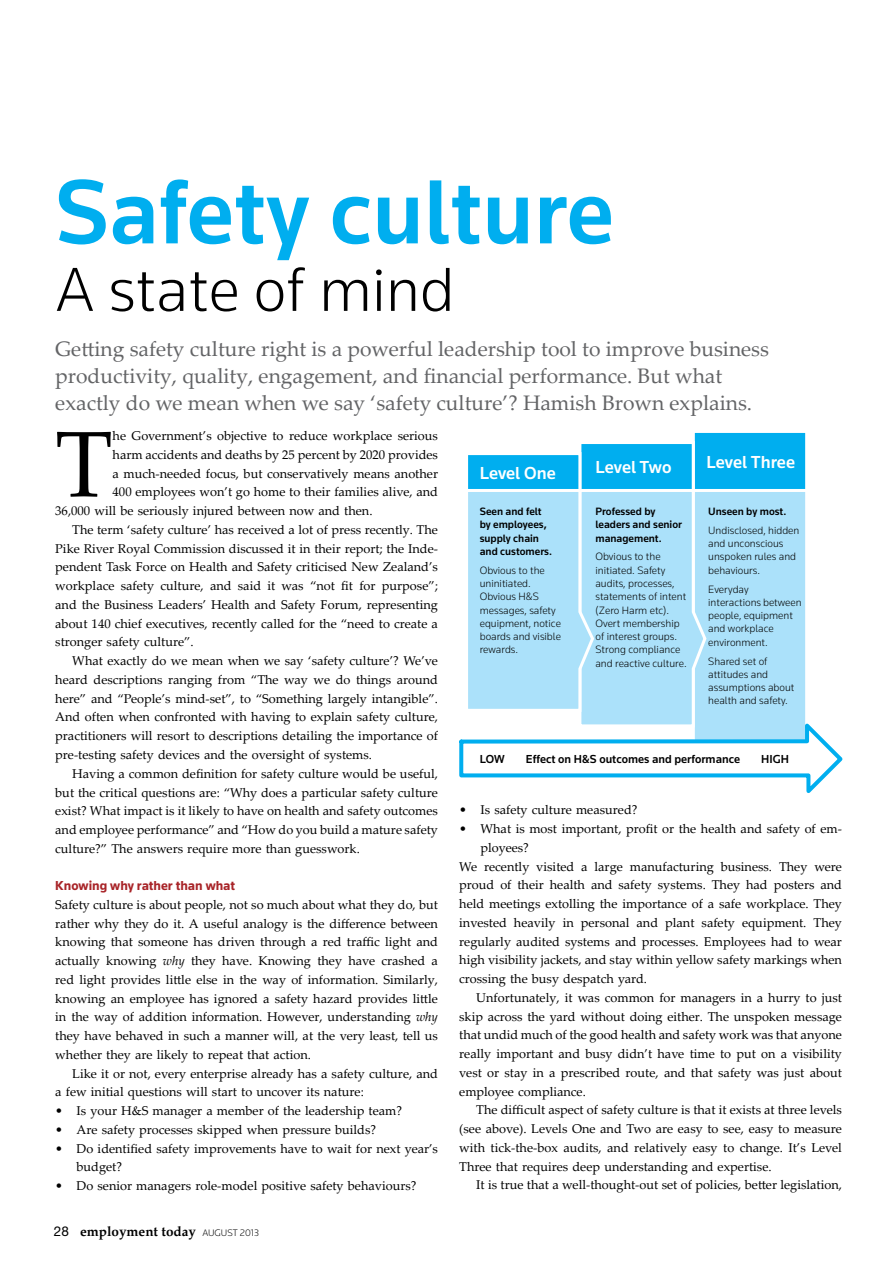
<style>
.page{position:relative;width:893px;height:1263px;background:#fff}
.page>*{position:absolute;margin:0;border:0;box-sizing:border-box;transform-origin:0 0}
.t1{font:500 94.5px "Knowledge";color:#00aeef}
.t2{font:93.6px "Palatino Linotype";color:#000}
.t3{font:300 64.5px "Knowledge";color:#000}
.t4{font:21px/27px "Palatino Linotype";color:#636466}
.t5{font:500 18px "Knowledge";color:#fff}
.t6{font:700 13.5px "Palatino";color:#000}
.t7{font:700 13.5px "Knowledge";color:#a82428}
.t8{font:12.75px/18.8px "Palatino Linotype";color:#000}
.t9{font:500 12px "Knowledge";color:#000}
.t10{font:300 11.1px/13.2px "Knowledge";color:#000}
.t11{font:500 11.1px/13.2px "Knowledge";color:#000}
.s1{font-style:italic}
.s2{font-family:"Helvetica Neue";font-weight:400}
.s3{font-family:"Knowledge";font-weight:300;font-size:9.75px}
</style>
<div class="page">
<div style="left:692px;top:430px;width:116px;height:62px;background:#00aeef;border:3px solid #fff"></div>
<div style="left:578px;top:441px;width:117px;height:51px;background:#00aeef;border:3px solid #fff"></div>
<div style="left:465px;top:452px;width:116px;height:40px;background:#00aeef;border:3px solid #fff"></div>
<svg style="left:459px;top:487px;width:384px;height:306px"></svg>
<h1 class="t1" style="left:55px;top:154px;width:560px">Safety culture</h1>
<h3 class="t3" style="left:55px;top:250px;width:401px">A state of mind</h3>
<h3 class="t4" style="left:55px;top:334px;width:715px">Getting safety culture right is a powerful leadership tool to improve business productivity, quality, engagement, and financial performance. But what exactly do we mean when we say ‘safety culture’? Hamish Brown explains.</h3>
<h2 class="t2" style="left:55px;top:398px;width:59px">T</h2>
<p class="t8" style="left:113px;top:426px;width:327px">he Government’s objective to reduce workplace serious</p>
<p class="t8" style="left:113px;top:445px;width:327px">harm accidents and deaths by 25 percent by 2020 provides</p>
<p class="t8" style="left:113px;top:463px;width:327px">a much-needed focus, but conservatively means another</p>
<p class="t8" style="left:113px;top:482px;width:327px">400 employees won’t go home to their families alive, and</p>
<p class="t8" style="left:55px;top:501px;width:319px">36,000 will be seriously injured between now and then.</p>
<p class="t8" style="left:72px;top:520px;width:367px">The term ‘safety culture’ has received a lot of press recently. The</p>
<p class="t8" style="left:55px;top:538px;width:384px">Pike River Royal Commission discussed it in their report; the Inde-</p>
<p class="t8" style="left:55px;top:557px;width:384px">pendent Task Force on Health and Safety criticised New Zealand’s</p>
<p class="t8" style="left:55px;top:576px;width:384px">workplace safety culture, and said it was “not fit for purpose”;</p>
<p class="t8" style="left:55px;top:595px;width:384px">and the Business Leaders’ Health and Safety Forum, representing</p>
<p class="t8" style="left:55px;top:613px;width:384px">about 140 chief executives, recently called for the “need to create a</p>
<p class="t8" style="left:55px;top:632px;width:140px">stronger safety culture”.</p>
<p class="t8" style="left:72px;top:651px;width:367px">What exactly do we mean when we say ‘safety culture’? We’ve</p>
<p class="t8" style="left:55px;top:670px;width:384px">heard descriptions ranging from “The way we do things around</p>
<p class="t8" style="left:55px;top:688px;width:384px">here” and “People’s mind-set”, to “Something largely intangible”.</p>
<p class="t8" style="left:55px;top:707px;width:384px">And often when confronted with having to explain safety culture,</p>
<p class="t8" style="left:55px;top:726px;width:384px">practitioners will resort to descriptions detailing the importance of</p>
<p class="t8" style="left:55px;top:745px;width:318px">pre-testing safety devices and the oversight of systems.</p>
<p class="t8" style="left:72px;top:763px;width:367px">Having a common definition for safety culture would be useful,</p>
<p class="t8" style="left:55px;top:782px;width:384px">but the critical questions are: “Why does a particular safety culture</p>
<p class="t8" style="left:55px;top:801px;width:384px">exist? What impact is it likely to have on health and safety outcomes</p>
<p class="t8" style="left:55px;top:820px;width:384px">and employee performance” and “How do you build a mature safety</p>
<p class="t8" style="left:55px;top:838px;width:306px">culture?” The answers require more than guesswork.</p>
<p class="t7" style="left:55px;top:877px;width:181px">Knowing why rather than what</p>
<p class="t8" style="left:55px;top:895px;width:384px;text-align:justify">Safety culture is about people, not so much about what they do, but rather why they do it. A useful analogy is the difference between knowing that someone has driven through a red traffic light and actually knowing <span class="s1">why</span> they have. Knowing they have crashed a red light provides little else in the way of information. Similarly, knowing an employee has ignored a safety hazard provides little in the way of addition information. However, understanding <span class="s1">why </span>they have behaved in such a manner will, at the very least, tell us whether they are likely to repeat that action.</p>
<p class="t8" style="left:55px;top:1063px;width:384px;text-indent:17px">Like it or not, every enterprise already has a safety culture, and a few initial questions will start to uncover its nature:</p>
<p class="t8" style="left:55px;top:1101px;width:348px">• Is your H&amp;S manager a member of the leadership team?</p>
<p class="t8" style="left:55px;top:1120px;width:322px">• Are safety processes skipped when pressure builds?</p>
<p class="t8" style="left:77px;top:1138px;width:363px;text-indent:-21px">• Do identified safety improvements have to wait for next year’s budget?</p>
<p class="t8" style="left:55px;top:1176px;width:363px">• Do senior managers role-model positive safety behaviours?</p>
<p class="t6" style="left:54px;top:1223px;width:207px"><span class="s2">28</span> employment today <span class="s3">august 2013</span></p>
<h3 class="t5" style="left:480px;top:462px;width:78px">Level One</h3>
<h3 class="t5" style="left:595px;top:456px;width:78px">Level Two</h3>
<h3 class="t5" style="left:707px;top:451px;width:90px">Level Three</h3>
<p class="t11" style="left:480px;top:504px;width:74px">Seen and felt by employees, supply chain and customers.</p>
<p class="t10" style="left:480px;top:563px;width:83px">Obvious to the uninitiated.<br>Obvious H&amp;S messages, safety equipment, notice boards and visible rewards.</p>
<p class="t11" style="left:595px;top:504px;width:88px">Professed by leaders and senior management.</p>
<p class="t10" style="left:595px;top:550px;width:93px">Obvious to the initiated. Safety audits, processes, statements of intent (Zero Harm etc).<br>Overt membership of interest groups.<br>Strong compliance and reactive culture.</p>
<p class="t11" style="left:708px;top:504px;width:80px">Unseen by most.</p>
<p class="t10" style="left:708px;top:523px;width:93px">U ndisclosed, hidden and unconscious unspoken rules and behaviours.</p>
<p class="t10" style="left:708px;top:582px;width:95px">Everyday interactions between people, equipment and workplace environment.</p>
<p class="t10" style="left:708px;top:654px;width:88px">Shared set of attitudes and assumptions about health and safety.</p>
<p class="t9" style="left:480px;top:751px;width:27px">LOW</p>
<p class="t9" style="left:526px;top:751px;width:216px">Effect on H&amp;S outcomes and performance</p>
<p class="t9" style="left:761px;top:751px;width:29px">HIGH</p>
<p class="t8" style="left:459px;top:800px;width:180px">• Is safety culture measured?</p>
<p class="t8" style="left:459px;top:819px;width:384px">• What is most important, profit or the health and safety of em-</p>
<p class="t8" style="left:480px;top:838px;width:50px">ployees?</p>
<p class="t8" style="left:459px;top:856px;width:384px">We recently visited a large manufacturing business. They were</p>
<p class="t8" style="left:459px;top:875px;width:384px">proud of their health and safety systems. They had posters and</p>
<p class="t8" style="left:459px;top:894px;width:384px">held meetings extolling the importance of a safe workplace. They</p>
<p class="t8" style="left:459px;top:913px;width:384px">invested heavily in personal and plant safety equipment. They</p>
<p class="t8" style="left:459px;top:931px;width:384px">regularly audited systems and processes. Employees had to wear</p>
<p class="t8" style="left:459px;top:950px;width:384px">high visibility jackets, and stay within yellow safety markings when</p>
<p class="t8" style="left:459px;top:969px;width:189px">crossing the busy despatch yard.</p>
<p class="t8" style="left:476px;top:988px;width:367px">Unfortunately, it was common for managers in a hurry to just</p>
<p class="t8" style="left:459px;top:1006px;width:384px">skip across the yard without doing either. The unspoken message</p>
<p class="t8" style="left:459px;top:1025px;width:384px">that undid much of the good health and safety work was that anyone</p>
<p class="t8" style="left:459px;top:1044px;width:384px">really important and busy didn’t have time to put on a visibility</p>
<p class="t8" style="left:459px;top:1063px;width:384px">vest or stay in a prescribed route, and that safety was just about</p>
<p class="t8" style="left:459px;top:1081px;width:128px">employee compliance.</p>
<p class="t8" style="left:476px;top:1100px;width:367px">The difficult aspect of safety culture is that it exists at three levels</p>
<p class="t8" style="left:459px;top:1119px;width:384px">(see above). Levels One and Two are easy to see, easy to measure</p>
<p class="t8" style="left:459px;top:1138px;width:384px">with tick-the-box audits, and relatively easy to change. It’s Level</p>
<p class="t8" style="left:459px;top:1156px;width:314px">Three that requires deep understanding and expertise.</p>
<p class="t8" style="left:476px;top:1175px;width:367px">It is true that a well-thought-out set of policies, better legislation,</p>
</div>
